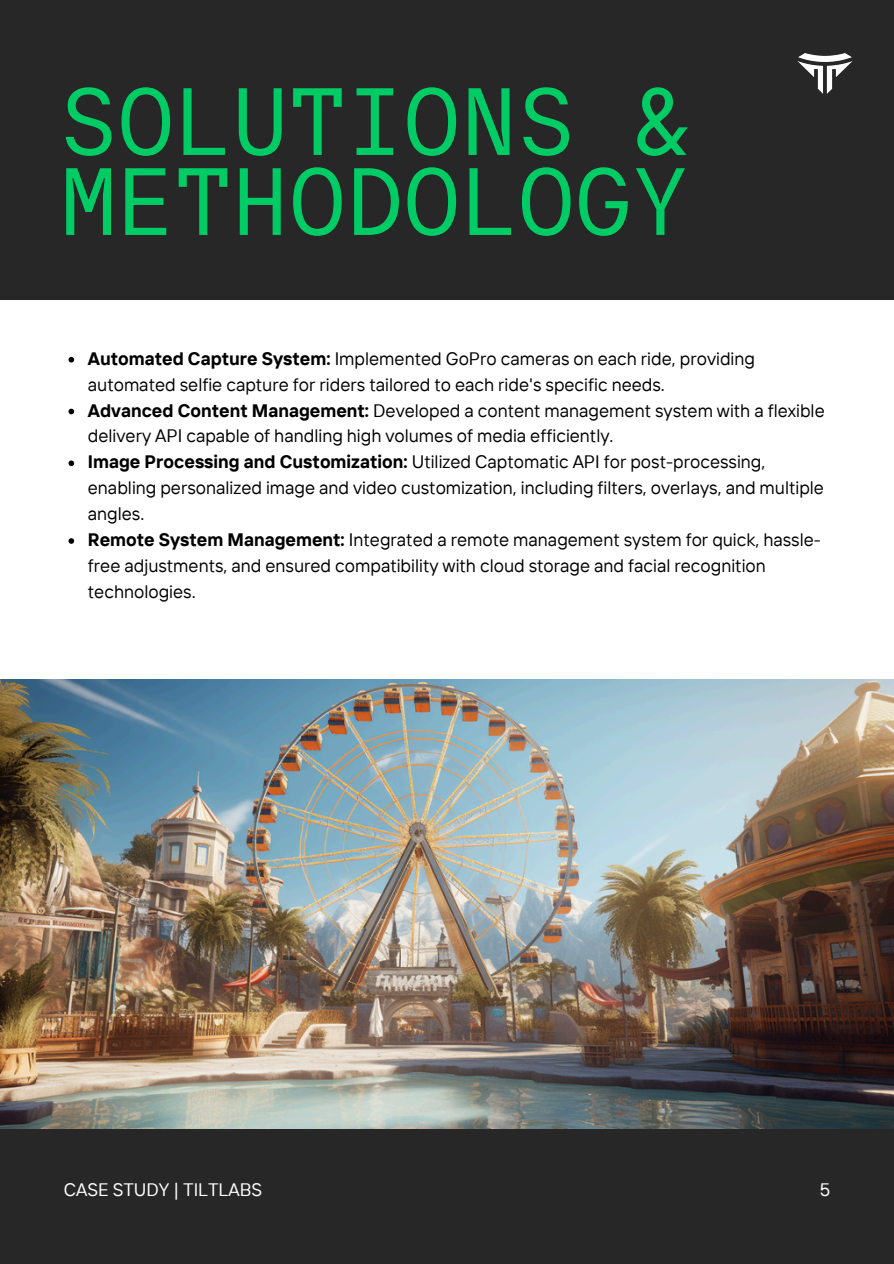
<style>
.page{position:relative;width:894px;height:1264px;background:#fff}
.page>*{position:absolute;margin:0;border:0;box-sizing:border-box;transform-origin:0 0}
.t1{font:95.25px/79.9px "TT Interphases Mono";color:#0c6}
.t2{font:18px/26px "TT Interphases";color:#000}
.t3{font:18px "TT Interphases";color:#fff}
.s1{font-weight:700}
</style>
<div class="page">
<div style="left:0;top:0;width:893px;height:1263px;background:#272727"></div>
<div style="left:0;top:300px;width:893px;height:829px;background:#fff"></div>
<img style="left:797px;top:53px;width:56px;height:41px">
<img style="left:0;top:679px;width:893px;height:449px">
<svg style="left:68px;top:357px;width:6px;height:5px"></svg>
<svg style="left:68px;top:409px;width:6px;height:5px"></svg>
<svg style="left:68px;top:460px;width:6px;height:6px"></svg>
<svg style="left:68px;top:538px;width:6px;height:6px"></svg>
<p class="t1" style="left:60px;top:81px;width:630px">SOLUTIONS &amp;<br>METHODOLOGY</p>
<p class="t2" style="left:88px;top:345px;width:668px"><span class="s1">Automated Capture System:</span> Implemented GoPro cameras on each ride, providing automated selfie capture for riders tailored to each ride's specific needs.</p>
<p class="t2" style="left:88px;top:397px;width:738px"><span class="s1">Advanced Content Management:</span> Developed a content management system with a flexible delivery API capable of handling high volumes of media efficiently.</p>
<p class="t2" style="left:88px;top:448px;width:737px"><span class="s1">Image Processing and Customization:</span> Utilized Captomatic API for post-processing, enabling personalized image and video customization, including filters, overlays, and multiple angles.</p>
<p class="t2" style="left:88px;top:526px;width:734px"><span class="s1">Remote System Management:</span> Integrated a remote management system for quick, hassle&shy;free adjustments, and ensured compatibility with cloud storage and facial recognition technologies.</p>
<p class="t3" style="left:64px;top:1178px;width:200px">CASE STUDY | TILTLABS</p>
<h2 class="t3" style="left:819px;top:1178px;width:12px">5</h2>
</div>
